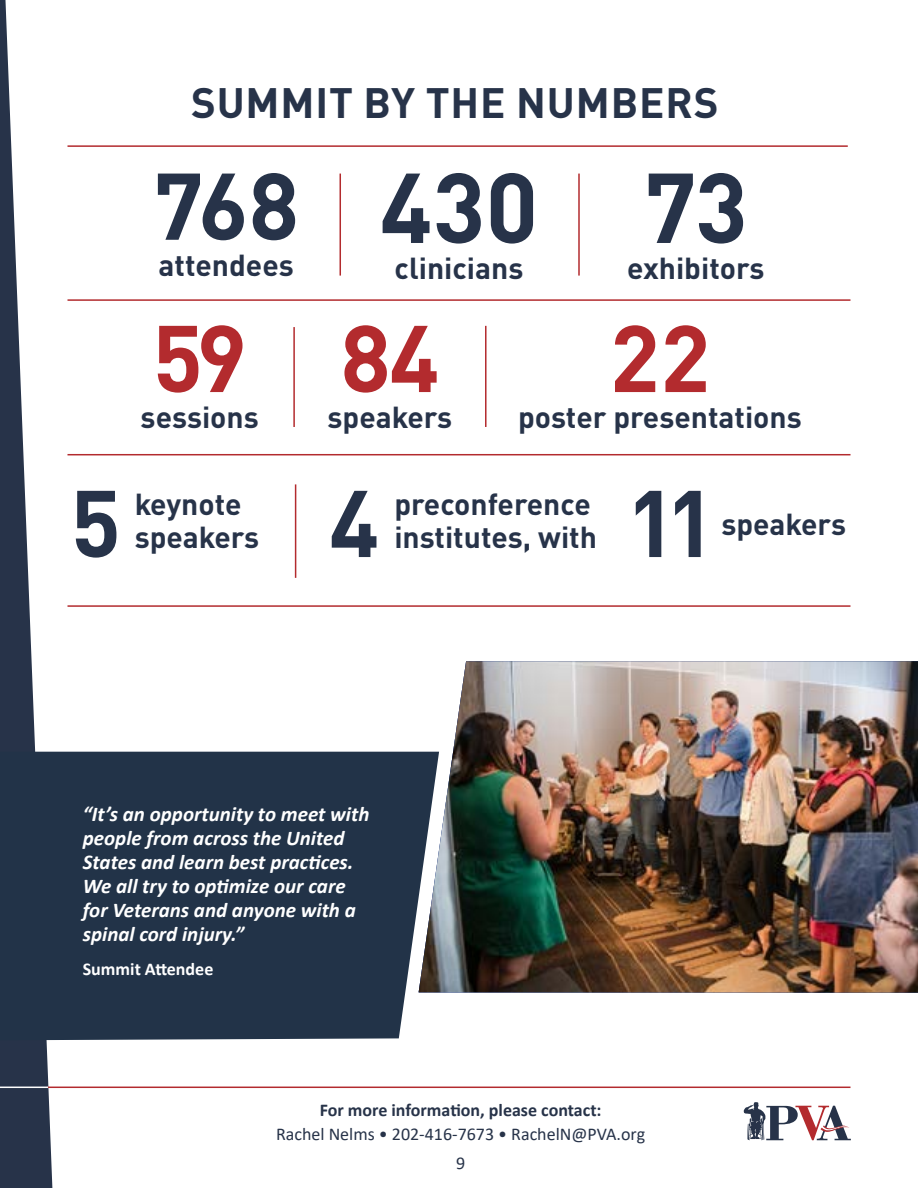
<style>
.page{position:relative;width:918px;height:1188px;background:#fff}
.page>*{position:absolute;margin:0;border:0;box-sizing:border-box;transform-origin:0 0}
.t1{font:700 97.5px "DIN Pro";color:#273349}
.t2{font:700 93px "DIN Pro";color:#273349}
.t3{font:700 93px "DIN Pro";color:#b32b2e}
.t4{font:700 42px "DIN Pro";letter-spacing:.02em;color:#273349}
.t5{font:700 30px/33px "DIN Pro";color:#273349}
.t6{font:italic 700 21px/24px "Calibri";color:#fff}
.t7{font:18px/28.3px "Calibri";color:#273349;text-align:center}
.t8{font:700 18px "Calibri";color:#273349}
.t9{font:700 18px "Calibri";color:#fff}
</style>
<div class="page">
<svg style="left:0;top:0;width:53px;height:1188px"></svg>
<hr style="left:47px;top:1087px;width:803px;height:1px;background:#b32b2e">
<hr style="left:0;top:1087px;width:48px;height:1px;background:#fff">
<svg style="left:744px;top:1102px;width:106px;height:38px"></svg>
<hr style="left:68px;top:299px;width:782px;height:2px;background:#b32b2e">
<hr style="left:68px;top:605px;width:782px;height:2px;background:#b32b2e">
<hr style="left:68px;top:454px;width:782px;height:1px;background:#b32b2e">
<hr style="left:485px;top:326px;width:2px;height:101px;background:#b32b2e">
<hr style="left:293px;top:327px;width:2px;height:100px;background:#b32b2e">
<hr style="left:340px;top:174px;width:1px;height:102px;background:#b32b2e">
<hr style="left:578px;top:174px;width:2px;height:102px;background:#b32b2e">
<hr style="left:295px;top:484px;width:1px;height:94px;background:#b32b2e">
<img style="left:419px;top:661px;width:499px;height:332px">
<hr style="left:67px;top:145px;width:781px;height:2px;background:#b32b2e">
<div style="left:0;top:752px;width:439px;height:288px;background:#223348"></div>
<h3 class="t4" style="left:191px;top:67px;width:529px">SUMMIT BY THE NUMBERS</h3>
<h2 class="t2" style="left:153px;top:129px;width:147px">768</h2>
<h3 class="t5" style="left:159px;top:245px;width:137px">attendees</h3>
<h2 class="t3" style="left:152px;top:281px;width:96px">59</h2>
<h3 class="t5" style="left:141px;top:397px;width:120px">sessions</h3>
<h1 class="t1" style="left:380px;top:126px;width:160px">430</h1>
<h3 class="t5" style="left:395px;top:248px;width:130px">clinicians</h3>
<h1 class="t1" style="left:644px;top:126px;width:105px">73</h1>
<h3 class="t5" style="left:627px;top:248px;width:139px">exhibitors</h3>
<h2 class="t3" style="left:340px;top:281px;width:101px">84</h2>
<h3 class="t5" style="left:328px;top:397px;width:126px">speakers</h3>
<h2 class="t3" style="left:610px;top:281px;width:102px">22</h2>
<h3 class="t5" style="left:518px;top:397px;width:285px">poster presentations</h3>
<h2 class="t2" style="left:71px;top:446px;width:52px">5</h2>
<h2 class="t2" style="left:329px;top:446px;width:52px">4</h2>
<h2 class="t2" style="left:626px;top:446px;width:91px">11</h2>
<h3 class="t5" style="left:135px;top:484px;width:126px">keynote speakers</h3>
<h3 class="t5" style="left:394px;top:484px;width:204px">preconference institutes, with</h3>
<h3 class="t5" style="left:721px;top:504px;width:126px">speakers</h3>
<p class="t6" style="left:83px;top:801px;width:288px">“It’s an opportunity to meet with people from across the United<br>States and learn best practices.<br>We all try to optimize our care for Veterans and anyone with a spinal cord injury.”</p>
<p class="t9" style="left:83px;top:958px;width:132px">Summit Attendee</p>
<p class="t8" style="left:320px;top:1099px;width:283px">For more information, please contact:</p>
<p class="t7" style="left:276px;top:1120px;width:371px">Rachel Nelms • 202-416-7673 • RachelN@PVA.org<br>9</p>
</div>
